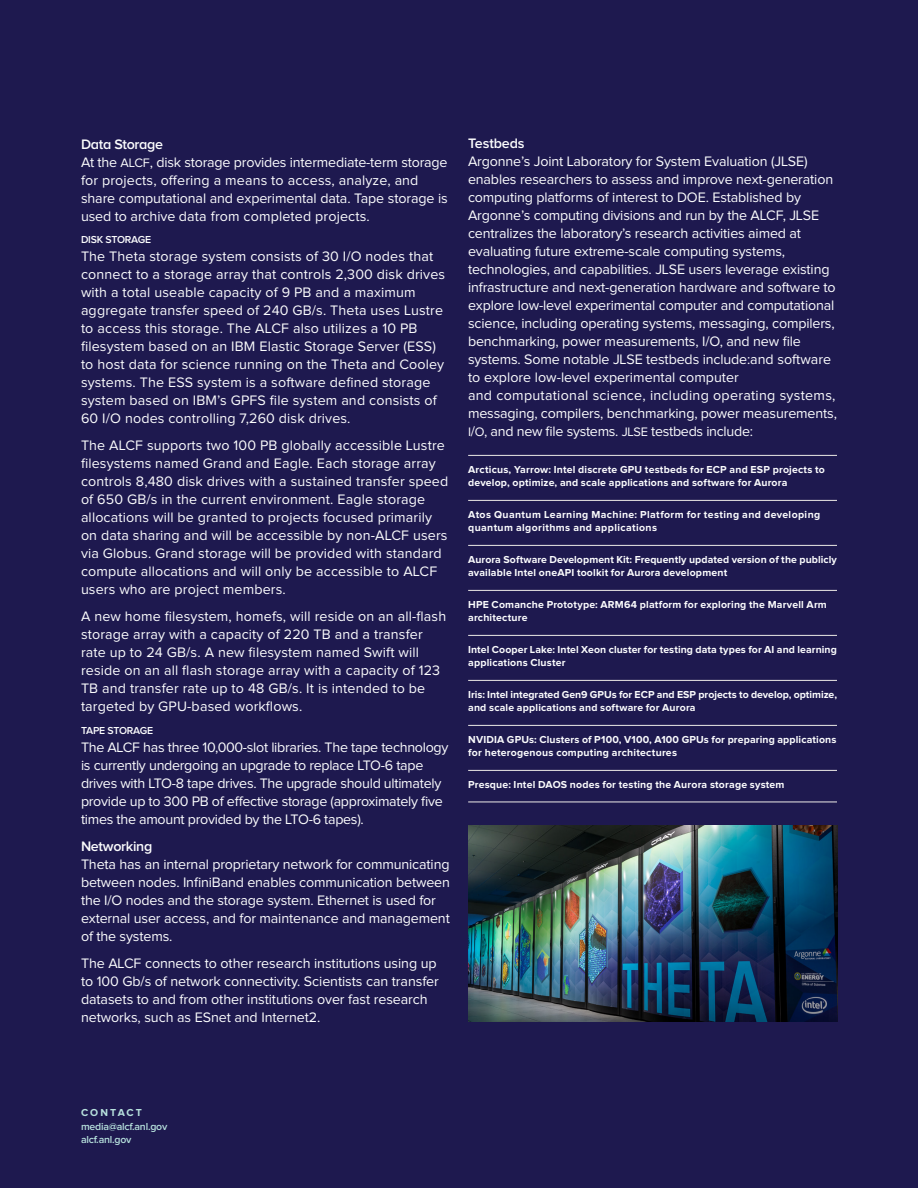
<style>
.page{position:relative;width:918px;height:1188px;background:#1e194f}
.page>*{position:absolute;margin:0;border:0;box-sizing:border-box;transform-origin:0 0}
.Paragraph_9_5_12_reg{font:14.25px/18px "Proxima Nova";letter-spacing:-.005em;color:#fbfcfd}
.H3_9_5_12_semi{font:600 14.25px "Proxima Nova";letter-spacing:-.02em;color:#fbfcfd}
.ProjMeta_7_9_reg{font:700 10.5px/13.5px "Proxima Nova";letter-spacing:.015em;color:#fbfcfd}
.ProjMeta_7_9_reg-2{font:700 10.5px/13.5px "Proxima Nova";letter-spacing:.035em;color:#fbfcfd}
.H4_7_9_semi{font:600 10.5px/13.5px "Proxima Nova";letter-spacing:-.02em;color:#b7e1dd}
.H4_7_9_semi-2{font:600 10.5px "Proxima Nova";letter-spacing:-.02em;color:#fbfcfd}
.s1{font-size:12.75px}
.s2{font-weight:700}
</style>
<div class="page">
<hr style="left:468px;top:455px;width:369px;height:1px;background:#d6d3d6">
<hr style="left:468px;top:500px;width:369px;height:1px;background:#d6d3d6">
<hr style="left:468px;top:545px;width:369px;height:1px;background:#d6d3d6">
<hr style="left:468px;top:590px;width:369px;height:1px;background:#d6d3d6">
<hr style="left:468px;top:635px;width:369px;height:1px;background:#d6d3d6">
<hr style="left:468px;top:680px;width:369px;height:1px;background:#d6d3d6">
<hr style="left:468px;top:725px;width:369px;height:1px;background:#d6d3d6">
<hr style="left:468px;top:770px;width:369px;height:1px;background:#d6d3d6">
<hr style="left:468px;top:801px;width:369px;height:1px;background:#d6d3d6">
<img style="left:469px;top:825px;width:369px;height:197px">
<p class="H3_9_5_12_semi" style="left:81px;top:137px;width:84px">Data Storage</p>
<p class="Paragraph_9_5_12_reg" style="left:81px;top:153px;width:368px">At the <span class="s1">ALCF</span>, disk storage provides intermediate-term storage for projects, offering a means to access, analyze, and share computational and experimental data. Tape storage is used to archive data from completed projects.</p>
<p class="H4_7_9_semi-2" style="left:81px;top:235px;width:72px">DISK STORAGE</p>
<p class="Paragraph_9_5_12_reg" style="left:81px;top:248px;width:366px">The Theta storage system consists of 30 I/O nodes that connect to a storage array that controls 2,300 disk drives with a total useable capacity of 9 PB and a maximum aggregate transfer speed of 240 GB/s. Theta uses Lustre to access this storage. The ALCF also utilizes a 10 PB filesystem based on an IBM Elastic Storage Server (ESS) to host data for science running on the Theta and Cooley systems. The ESS system is a software defined storage system based on IBM’s GPFS file system and consists of 60 I/O nodes controlling 7,260 disk drives.</p>
<p class="Paragraph_9_5_12_reg" style="left:81px;top:437px;width:369px">The ALCF supports two 100 PB globally accessible Lustre filesystems named Grand and Eagle. Each storage array controls 8,480 disk drives with a sustained transfer speed of 650 GB/s in the current environment. Eagle storage allocations will be granted to projects focused primarily on data sharing and will be accessible by non-ALCF users via Globus. Grand storage will be provided with standard compute allocations and will only be accessible to ALCF users who are project members.</p>
<p class="Paragraph_9_5_12_reg" style="left:81px;top:608px;width:367px">A new home filesystem, homefs, will reside on an all-flash storage array with a capacity of 220 TB and a transfer rate up to 24 GB/s. A new filesystem named Swift will reside on an all flash storage array with a capacity of 123<br>TB and transfer rate up to 48 GB/s. It is intended to be targeted by GPU-based workflows.</p>
<p class="H4_7_9_semi-2" style="left:81px;top:725px;width:74px">TAPE STORAGE</p>
<p class="Paragraph_9_5_12_reg" style="left:81px;top:738px;width:369px">The ALCF has three 10,000-slot libraries. The tape technology is currently undergoing an upgrade to replace LTO-6 tape drives with LTO-8 tape drives. The upgrade should ultimately provide up to 300 PB of effective storage (approximately five times the amount provided by the LTO-6 tapes).</p>
<p class="H3_9_5_12_semi" style="left:81px;top:839px;width:73px">Networking</p>
<p class="Paragraph_9_5_12_reg" style="left:81px;top:855px;width:371px">Theta has an internal proprietary network for communicating between nodes. InfiniBand enables communication between the I/O nodes and the storage system. Ethernet is used for external user access, and for maintenance and management of the systems.</p>
<p class="Paragraph_9_5_12_reg" style="left:81px;top:954px;width:359px">The ALCF connects to other research institutions using up to 100 Gb/s of network connectivity. Scientists can transfer datasets to and from other institutions over fast research networks, such as ESnet and Internet2.</p>
<p class="H3_9_5_12_semi" style="left:468px;top:137px;width:58px">Testbeds</p>
<p class="Paragraph_9_5_12_reg" style="left:468px;top:153px;width:371px">Argonne’s Joint Laboratory for System Evaluation (JLSE) enables researchers to assess and improve next-generation computing platforms of interest to DOE. Established by Argonne’s computing divisions and run by the ALCF, JLSE centralizes the laboratory’s research activities aimed at evaluating future extreme-scale computing systems, technologies, and capabilities. JLSE users leverage existing infrastructure and next-generation hardware and software to explore low-level experimental computer and computational science, including operating systems, messaging, compilers, benchmarking, power measurements, I/O, and new file systems. Some notable JLSE testbeds include:and software to explore low-level experimental computer<br>and computational science, including operating systems, messaging, compilers, benchmarking, power measurements, <span class="s1">I</span>/<span class="s1">O</span>, and new file systems. <span class="s1">JLSE</span> testbeds include:</p>
<p class="ProjMeta_7_9_reg" style="left:468px;top:463px;width:358px">Arcticus, Yarrow: Intel discrete GPU testbeds for ECP and ESP projects to develop, optimize, and scale applications and software for Aurora</p>
<p class="ProjMeta_7_9_reg-2" style="left:468px;top:508px;width:354px">Atos Quantum Learning Machine: Platform for testing and developing quantum algorithms and applications</p>
<p class="ProjMeta_7_9_reg" style="left:468px;top:553px;width:370px">Aurora Software Development Kit: Frequently updated version of the publicly available Intel oneAPI toolkit for Aurora development</p>
<p class="ProjMeta_7_9_reg" style="left:468px;top:598px;width:360px">HPE Comanche Prototype: ARM64 platform for exploring the Marvell Arm architecture</p>
<p class="ProjMeta_7_9_reg" style="left:468px;top:643px;width:370px">Intel Cooper Lake: Intel Xeon cluster for testing data types for AI and learning applications Cluster</p>
<p class="ProjMeta_7_9_reg" style="left:468px;top:688px;width:370px">Iris: Intel integrated Gen9 GPUs for ECP and ESP projects to develop, optimize, and scale applications and software for Aurora</p>
<p class="ProjMeta_7_9_reg" style="left:468px;top:733px;width:370px">NVIDIA GPUs: Clusters of P100, V100, A100 GPUs for preparing applications for heterogenous computing architectures</p>
<p class="ProjMeta_7_9_reg" style="left:468px;top:778px;width:318px">Presque: Intel DAOS nodes for testing the Aurora storage system</p>
<p class="H4_7_9_semi" style="left:81px;top:1106px;width:88px"><span class="s2">CONTACT </span>media@alcf.anl.gov alcf.anl.gov</p>
</div>
